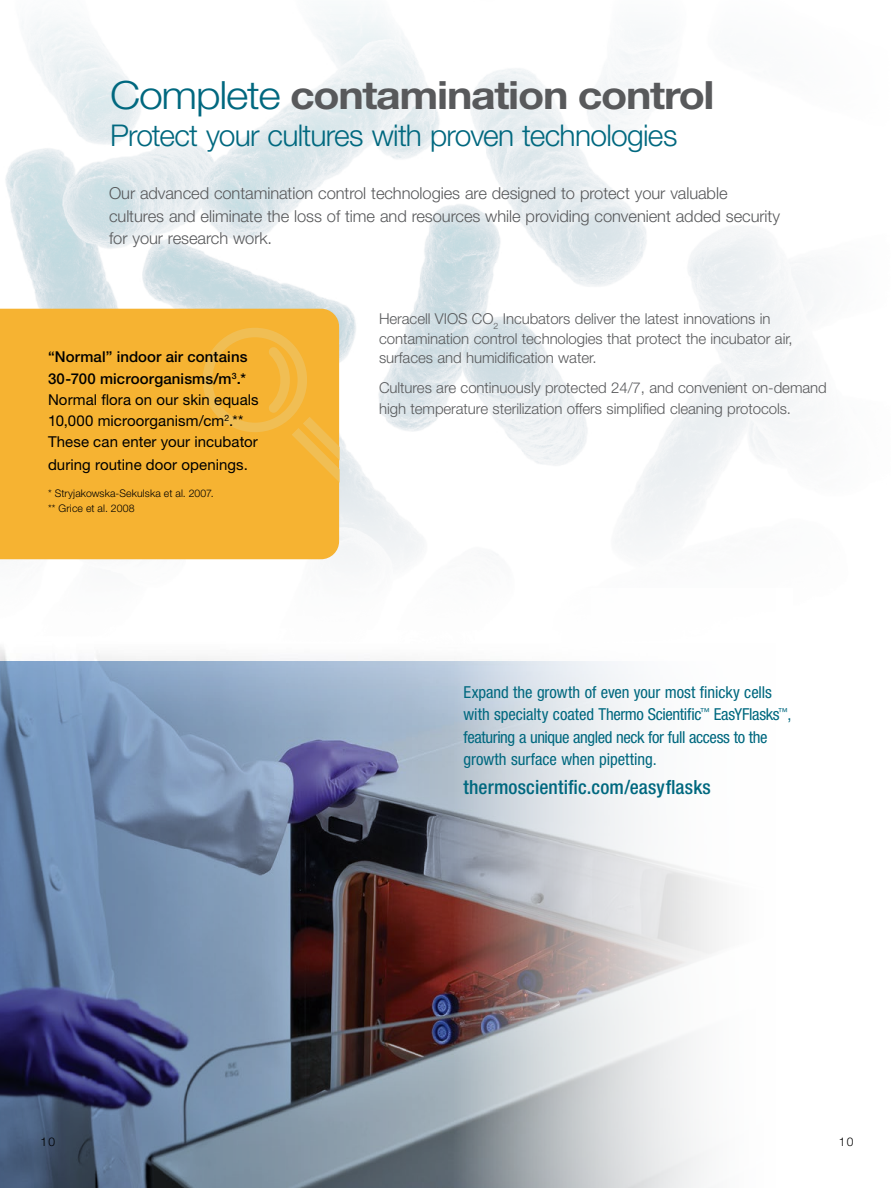
<style>
.page{position:relative;width:891px;height:1188px;background:#fff}
.page>*{position:absolute;margin:0;border:0;box-sizing:border-box;transform-origin:0 0}
.t1{font:700 39px "Helvetica Neue LT Std";letter-spacing:-.03em;color:#58595b;scale:1.1 1}
.t2{font:300 30px "Helvetica Neue LT Std";letter-spacing:-.025em;color:#00687f}
.t3{font:500 condensed 19.5px "Helvetica Neue LT Std";letter-spacing:.01em;color:#00687f}
.t4{font:300 16.5px/22.5px "Helvetica Neue LT Std";letter-spacing:-.005em;color:#58595b}
.t5{font:condensed 16.5px/22.5px "Helvetica Neue LT Std";letter-spacing:-.01em;color:#00687f}
.t6{font:300 15px/19.5px "Helvetica Neue LT Std";letter-spacing:-.005em;color:#58595b}
.t7{font:15px/21px "Helvetica Neue LT Std";letter-spacing:.005em;color:#000}
.t8{font:500 15px/22.5px "Helvetica Neue LT Std";letter-spacing:.01em;color:#000}
.t9{font:300 12px "Helvetica Neue LT Std";color:#000}
.t10{font:300 10.5px/15px "Helvetica Neue LT Std";letter-spacing:.01em;color:#000}
.s1{font-weight:300;color:#00687f}
</style>
<div class="page">
<img style="left:0;top:12px;width:812px;height:550px">
<img style="left:0;top:647px;width:454px;height:541px">
<div style="left:0;top:309px;width:339px;height:250px;background:#f6b332"></div>
<svg style="left:198px;top:328px;width:141px;height:169px;background:#f4b538"></svg>
<svg style="left:454px;top:661px;width:265px;height:527px"></svg>
<h1 class="t1" style="left:110px;top:71px;width:551px"><span class="s1">Complete</span> contamination control</h1>
<h2 class="t2" style="left:110px;top:117px;width:569px">Protect your cultures with proven technologies</h2>
<p class="t4" style="left:109px;top:182px;width:672px">Our advanced contamination control technologies are designed to protect your valuable cultures and eliminate the loss of time and resources while providing convenient added security for your research work.</p>
<p class="t8" style="left:48px;top:345px;width:201px">“Normal” indoor air contains<br>30-700 microorganisms/m<sup>3</sup>.*</p>
<p class="t7" style="left:48px;top:389px;width:212px">Normal flora on our skin equals<br>10,000 microorganism/cm<sup>2</sup>.**<br>These can enter your incubator</p>
<p class="t7" style="left:48px;top:453px;width:201px">during routine door openings.</p>
<p class="t10" style="left:48px;top:485px;width:167px">* Stryjakowska-Sekulska et al. 2007. ** Grice et al. 2008</p>
<p class="t6" style="left:379px;top:309px;width:415px">Heracell VIOS CO<sub>2</sub> Incubators deliver the latest innovations in contamination control technologies that protect the incubator air, surfaces and humidification water.</p>
<p class="t6" style="left:379px;top:377px;width:449px;line-height:21px">Cultures are continuously protected 24/7, and convenient on-demand high temperature sterilization offers simplified cleaning protocols.</p>
<p class="t5" style="left:464px;top:680px;width:330px">Expand the growth of even your most finicky cells with specialty coated Thermo Scientific<sup>™</sup> EasYFlasks<sup>™</sup>, featuring a unique angled neck for full access to the growth surface when pipetting.</p>
<h3 class="t3" style="left:464px;top:776px;width:249px">thermoscientific.com/easyflasks</h3>
<p class="t9" style="left:40px;top:1134px;width:16px">10</p>
<p class="t9" style="left:839px;top:1134px;width:16px">10</p>
</div>
